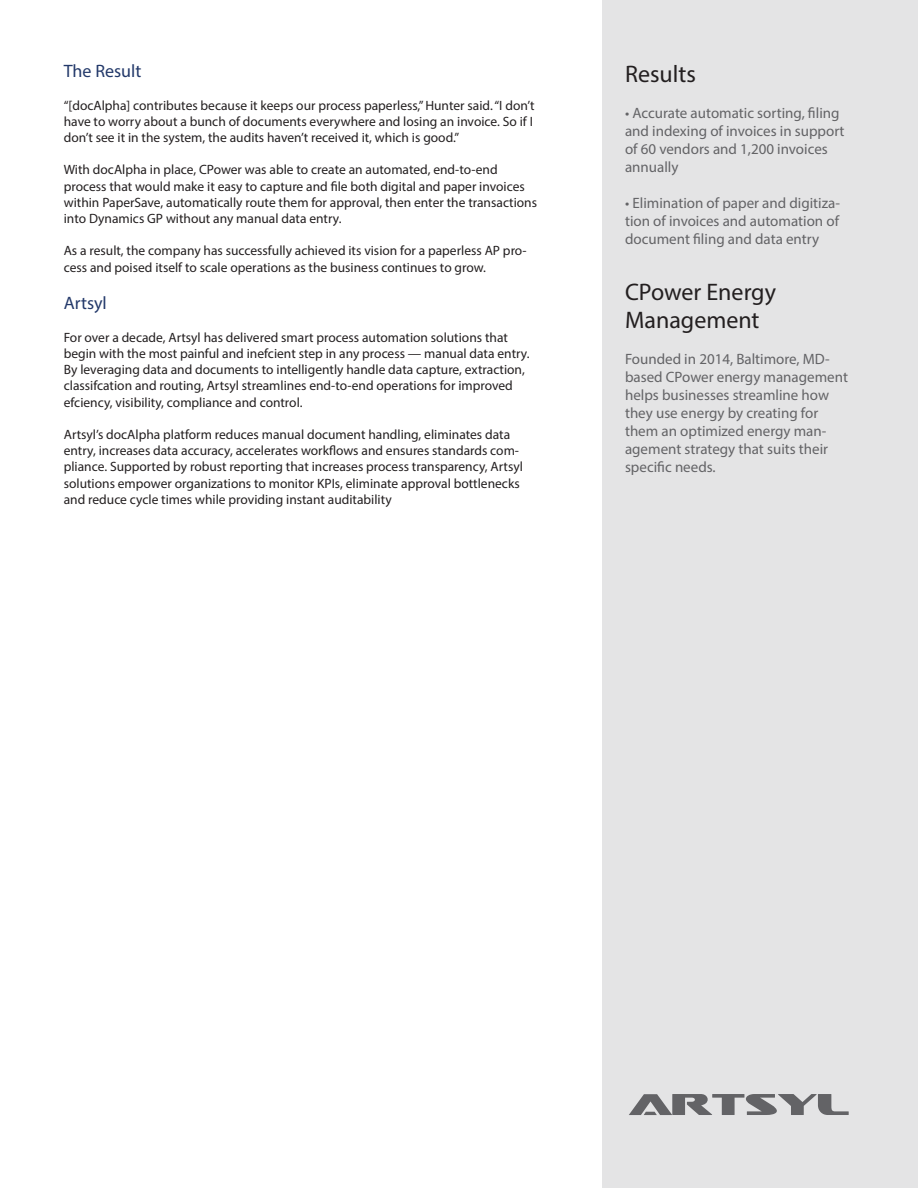
<style>
.page{position:relative;width:918px;height:1188px;background:#fff}
.page>*{position:absolute;margin:0;border:0;box-sizing:border-box;transform-origin:0 0}
.a-side-H2{font:24px/28.8px "Myriad Pro";color:#231f20}
.main-H2{font:18px "Myriad Pro";color:#23396a}
.a-side-text{font:15px/18px "Myriad Pro";color:#636366}
.main-text{font:13.5px/16.2px "Myriad Pro";color:#231f20}
</style>
<div class="page">
<div style="left:603px;top:0;width:315px;height:1188px;background:#e4e4e5"></div>
<svg style="left:629px;top:1094px;width:220px;height:21px"></svg>
<p class="main-H2" style="left:64px;top:60px;width:79px">The Result</p>
<p class="main-text" style="left:64px;top:97px;width:472px;text-align:justify">“[docAlpha] contributes because it keeps our process paperless,” Hunter said. “I don’t have to worry about a bunch of documents everywhere and losing an invoice. So if I don’t see it in the system, the audits haven’t received it, which is good.”</p>
<p class="main-text" style="left:64px;top:162px;width:475px">With docAlpha in place, CPower was able to create an automated, end-to-end process that would make it easy to capture and file both digital and paper invoices within PaperSave, automatically route them for approval, then enter the transactions into Dynamics GP without any manual data entry.</p>
<p class="main-text" style="left:64px;top:243px;width:464px">As a result, the company has successfully achieved its vision for a paperless AP pro&shy;cess and poised itself to scale operations as the business continues to grow.</p>
<p class="main-H2" style="left:64px;top:292px;width:45px">Artsyl</p>
<p class="main-text" style="left:64px;top:329px;width:467px">For over a decade, Artsyl has delivered smart process automation solutions that begin with the most painful and inefcient step in any process — manual data entry.<br>By leveraging data and documents to intelligently handle data capture, extraction, classifcation and routing, Artsyl streamlines end-to-end operations for improved efciency, visibility, compliance and control.</p>
<p class="main-text" style="left:64px;top:426px;width:461px">Artsyl’s docAlpha platform reduces manual document handling, eliminates data entry, increases data accuracy, accelerates workflows and ensures standards com&shy;pliance. Supported by robust reporting that increases process transparency, Artsyl solutions empower organizations to monitor KPIs, eliminate approval bottlenecks and reduce cycle times while providing instant auditability</p>
<p class="a-side-H2" style="left:625px;top:59px;width:72px">Results</p>
<p class="a-side-text" style="left:625px;top:104px;width:221px">• Accurate automatic sorting, filing and indexing of invoices in support of 60 vendors and 1,200 invoices annually</p>
<p class="a-side-text" style="left:625px;top:194px;width:216px;text-align:justify">• Elimination of paper and digitiza&shy;tion of invoices and automation of document filing and data entry</p>
<p class="a-side-H2" style="left:625px;top:277px;width:153px">CPower Energy<br>Management</p>
<p class="a-side-text" style="left:625px;top:350px;width:225px">Founded in 2014, Baltimore, MD&shy;based CPower energy management helps businesses streamline how they use energy by creating for them an optimized energy man&shy;agement strategy that suits their specific needs.</p>
</div>
